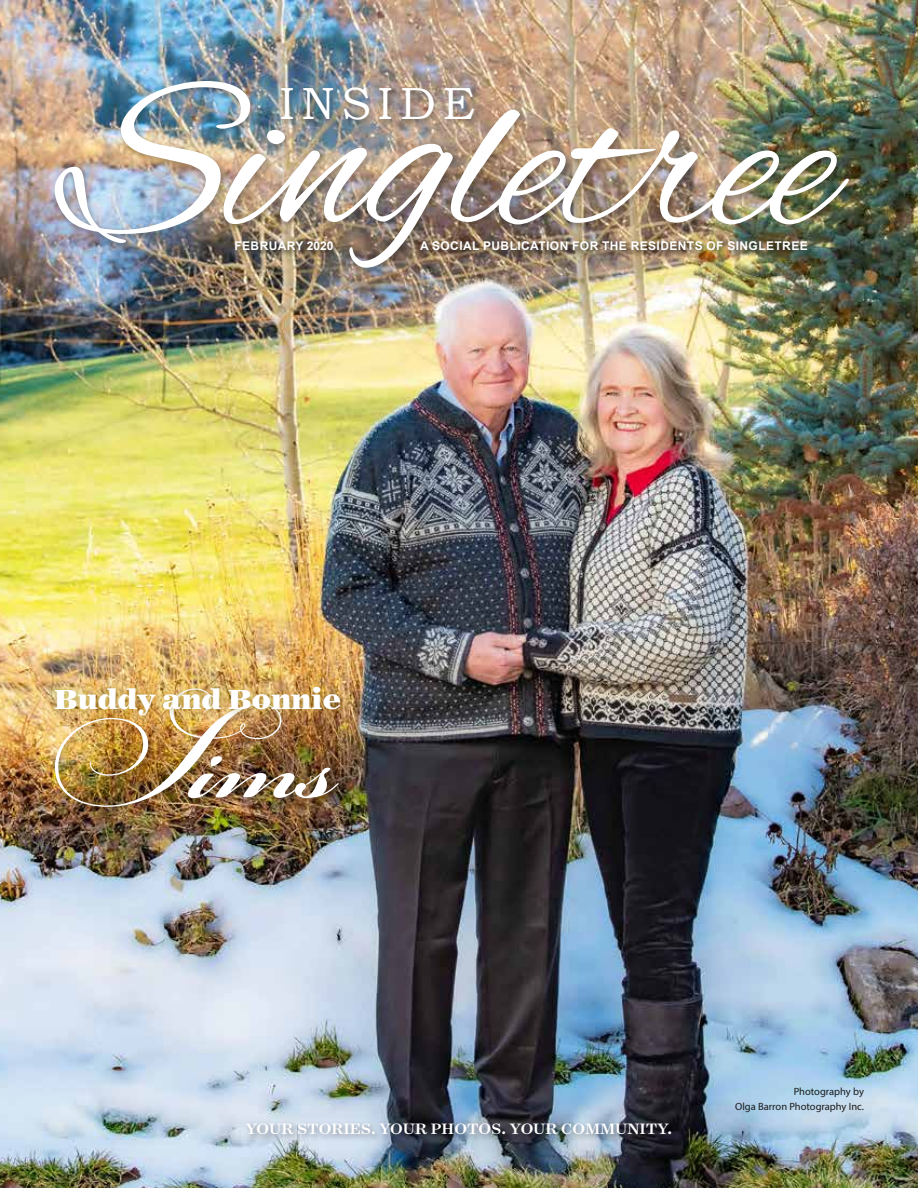
<style>
.page{position:relative;width:918px;height:1188px;background:#fff}
.page>*{position:absolute;margin:0;border:0;box-sizing:border-box;transform-origin:0 0}
.t1{font:225px "Alex Brush";color:#fff}
.t2{font:700 135.15px "Bickham Script Pro";color:#fff}
.t3{font:45px "Bookman Old Style";letter-spacing:.15em;color:#fff}
.t4{font:900 31.2px "Surveyor Text";color:#fff}
.t5{font:500 17.1px "Surveyor Text";color:#fff}
.t6{font:700 12px "Arial";letter-spacing:.035em;color:#fff}
.t7{font:10.5px/15px "Myriad Pro";color:#1c1b1a;text-align:right}
</style>
<div class="page">
<img style="left:0;top:0;width:918px;height:1188px">
<div style="left:51px;top:685px;width:295px;height:130px;background:#1c1b1a;opacity:.3"></div>
<div style="left:45px;top:677px;width:305px;height:49px;background:#9c943e;opacity:.65"></div>
<div style="left:243px;top:1120px;width:436px;height:22px;background:#1c1b1a;opacity:.3"></div>
<div style="left:51px;top:77px;width:806px;height:199px;background:#1c1b1a;opacity:.3"></div>
<div style="left:417px;top:237px;width:398px;height:21px;background:#1c1b1a;opacity:.3"></div>
<div style="left:232px;top:237px;width:109px;height:21px;background:#1c1b1a;opacity:.3"></div>
<h1 class="t1" style="left:58px;top:36px;width:778px">Singletree</h1>
<h3 class="t3" style="left:279px;top:74px;width:197px">INSIDE</h3>
<p class="t6" style="left:234px;top:237px;width:101px">FEBRUARY 2020</p>
<p class="t6" style="left:420px;top:237px;width:389px">A SOCIAL PUBLICATION FOR THE RESIDENTS OF SINGLETREE</p>
<h3 class="t4" style="left:54px;top:679px;width:288px">Buddy and Bonnie</h3>
<h2 class="t2" style="left:54px;top:671px;width:284px">Sims</h2>
<h3 class="t5" style="left:246px;top:1118px;width:428px">YOUR STORIES. YOUR PHOTOS. YOUR COMMUNITY.</h3>
<p class="t7" style="left:735px;top:1084px;width:130px">Photography by<br>Olga Barron Photography Inc.</p>
</div>
